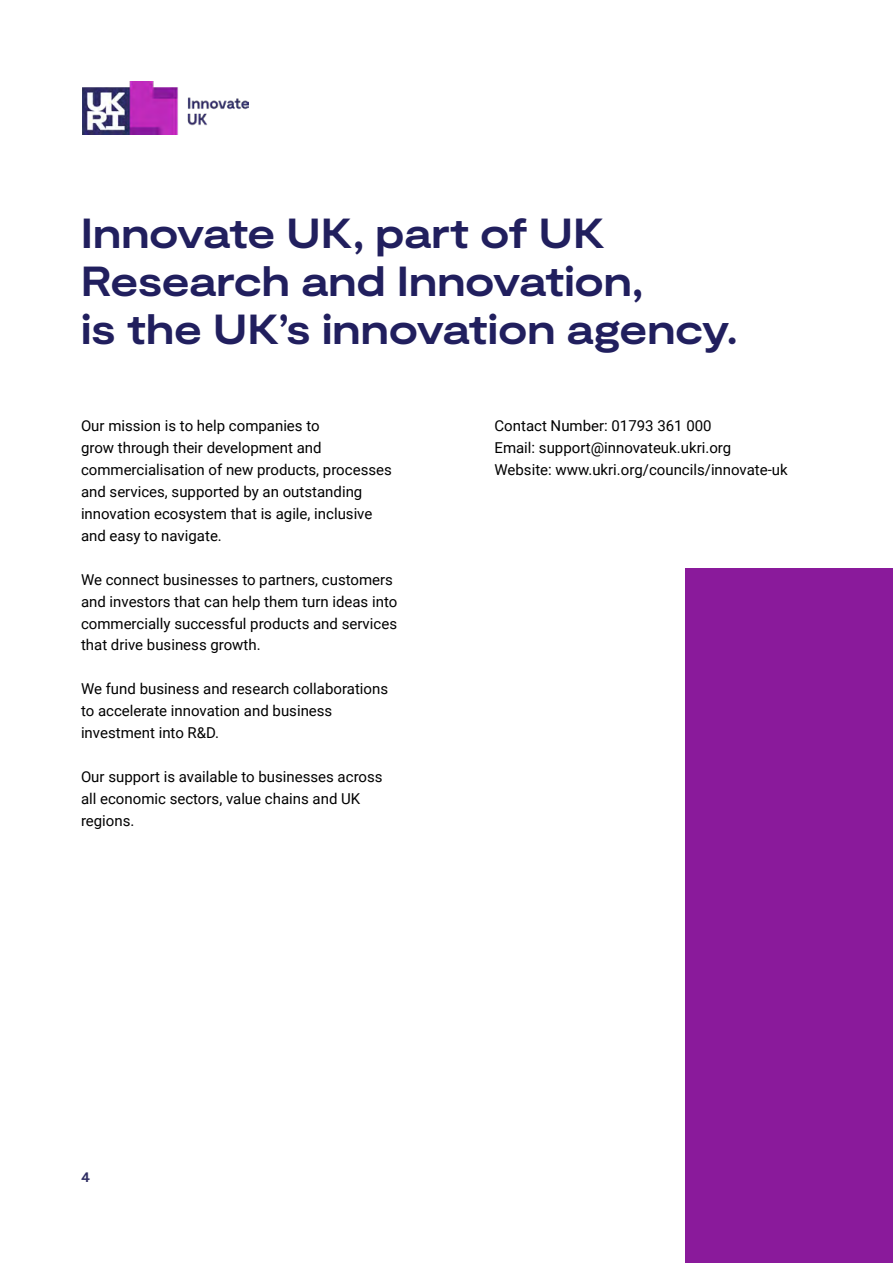
<style>
.page{position:relative;width:893px;height:1263px;background:#fff}
.page>*{position:absolute;margin:0;border:0;box-sizing:border-box;transform-origin:0 0}
.t1{font:700 expanded 42px/48px "Moderat";letter-spacing:-.005em;color:#211f5e}
.t2{font:15px/21.9px "Roboto";color:#000}
.t3{font:700 15px "Moderat";color:#2e2d62}
</style>
<div class="page">
<img style="left:82px;top:81px;width:166px;height:53px">
<div style="left:686px;top:569px;width:207px;height:694px;background:#8a1a9b"></div>
<h1 class="t1" style="left:81px;top:211px;width:658px">Innovate UK, part of UK<br>Research and Innovation,<br>is the UK’s innovation agency.</h1>
<p class="t2" style="left:81px;top:415px;width:312px">Our mission is to help companies to<br>grow through their development and commercialisation of new products, processes and services, supported by an outstanding innovation ecosystem that is agile, inclusive and easy to navigate.</p>
<p class="t2" style="left:81px;top:568px;width:318px">We connect businesses to partners, customers and investors that can help them turn ideas into commercially successful products and services that drive business growth.</p>
<p class="t2" style="left:81px;top:677px;width:309px">We fund business and research collaborations to accelerate innovation and business investment into R&amp;D.</p>
<p class="t2" style="left:81px;top:765px;width:303px">Our support is available to businesses across all economic sectors, value chains and UK regions.</p>
<p class="t2" style="left:494px;top:415px;width:295px">Contact Number: 01793 361 000<br>Email: support@innovateuk.ukri.org<br>Website: www.ukri.org/councils/innovate-uk</p>
<p class="t3" style="left:81px;top:1168px;width:11px">4</p>
</div>
